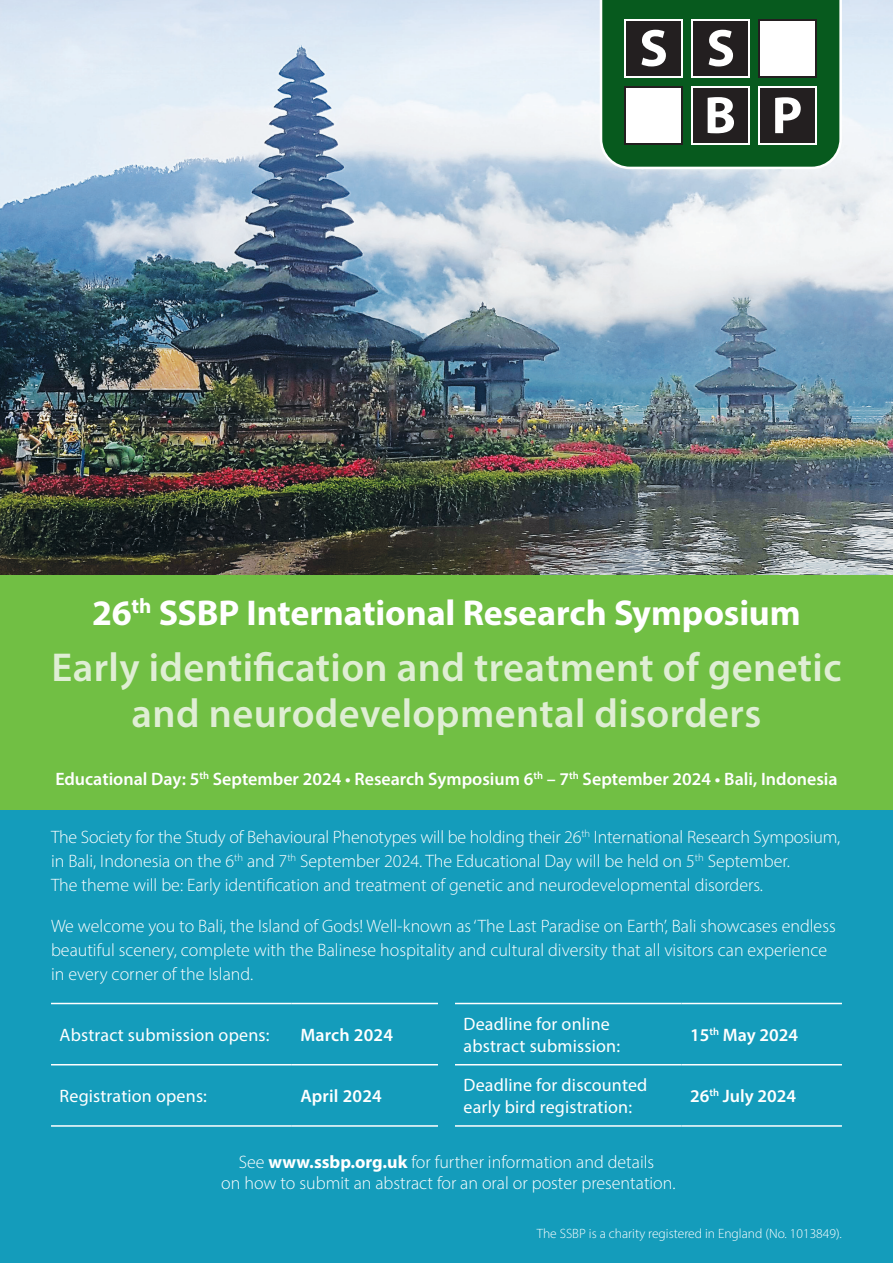
<style>
.page{position:relative;width:893px;height:1263px;background:#fff}
.page>*{position:absolute;margin:0;border:0;box-sizing:border-box;transform-origin:0 0}
.t1{font:600 40.5px/46.5px "Myriad Pro";letter-spacing:.01em;color:#dfeed4;text-align:center}
.t2{font:700 36px "Myriad Pro";letter-spacing:-.005em;color:#fff}
.t3{font:300 18px/24px "Myriad Pro";color:#fff}
.t4{font:600 18px "Myriad Pro";color:#fff}
.t5{font:18px/22.2px "Myriad Pro";letter-spacing:.01em;color:#fff}
.t6{font:300 13.5px "Myriad Pro";color:#fff}
.s1{font-weight:700}
</style>
<div class="page">
<img style="left:0;top:0;width:893px;height:575px">
<div style="left:0;top:809px;width:893px;height:454px;background:#149cbb"></div>
<hr style="left:51px;top:1003px;width:241px;height:1px;background:#fff">
<hr style="left:292px;top:1003px;width:146px;height:1px;background:#fff">
<hr style="left:455px;top:1003px;width:227px;height:1px;background:#fff">
<hr style="left:682px;top:1003px;width:160px;height:1px;background:#fff">
<hr style="left:51px;top:1064px;width:241px;height:1px;background:#fff">
<hr style="left:292px;top:1064px;width:146px;height:1px;background:#fff">
<hr style="left:455px;top:1064px;width:227px;height:1px;background:#fff">
<hr style="left:682px;top:1064px;width:160px;height:1px;background:#fff">
<hr style="left:51px;top:1125px;width:241px;height:2px;background:#fff">
<hr style="left:292px;top:1125px;width:146px;height:2px;background:#fff">
<hr style="left:455px;top:1125px;width:227px;height:2px;background:#fff">
<hr style="left:682px;top:1125px;width:160px;height:2px;background:#fff">
<svg style="left:600px;top:0;width:242px;height:169px"></svg>
<div style="left:0;top:575px;width:893px;height:234px;background:#71bf44"></div>
<h2 class="t2" style="left:92px;top:589px;width:710px">26<sup>th</sup> SSBP International Research Symposium</h2>
<h1 class="t1" style="left:51px;top:643px;width:792px">Early identification and treatment of genetic and neurodevelopmental disorders</h1>
<p class="t4" style="left:55px;top:767px;width:784px">Educational Day: 5<sup>th</sup> September 2024 • Research Symposium 6<sup>th</sup> – 7<sup>th</sup> September 2024 • Bali, Indonesia</p>
<p class="t3" style="left:51px;top:824px;width:791px">The Society for the Study of Behavioural Phenotypes will be holding their 26<sup>th</sup> International Research Symposium, in Bali, Indonesia on the 6<sup>th</sup> and 7<sup>th</sup> September 2024. The Educational Day will be held on 5<sup>th</sup> September.<br>The theme will be: Early identification and treatment of genetic and neurodevelopmental disorders.</p>
<p class="t3" style="left:51px;top:913px;width:786px">We welcome you to Bali, the Island of Gods! Well-known as ‘The Last Paradise on Earth’, Bali showcases endless beautiful scenery, complete with the Balinese hospitality and cultural diversity that all visitors can experience in every corner of the Island.</p>
<p class="t5" style="left:60px;top:1023px;width:211px">Abstract submission opens:</p>
<p class="t4" style="left:300px;top:1023px;width:94px">March 2024</p>
<p class="t5" style="left:463px;top:1012px;width:158px">Deadline for online abstract submission:</p>
<p class="t4" style="left:690px;top:1023px;width:109px">15<sup>th</sup> May 2024</p>
<p class="t5" style="left:60px;top:1085px;width:149px">Registration opens:</p>
<p class="t4" style="left:300px;top:1084px;width:83px">April 2024</p>
<p class="t5" style="left:463px;top:1073px;width:185px">Deadline for discounted early bird registration:</p>
<p class="t4" style="left:690px;top:1084px;width:107px">26<sup>th</sup> July 2024</p>
<p class="t3" style="left:221px;top:1151px;width:456px;line-height:21.6px;text-align:center">See <span class="s1">www.ssbp.org.uk</span> for further information and details<br>on how to submit an abstract for an oral or poster presentation.</p>
<p class="t6" style="left:537px;top:1225px;width:307px">The SSBP is a charity registered in England (No. 1013849).</p>
</div>
